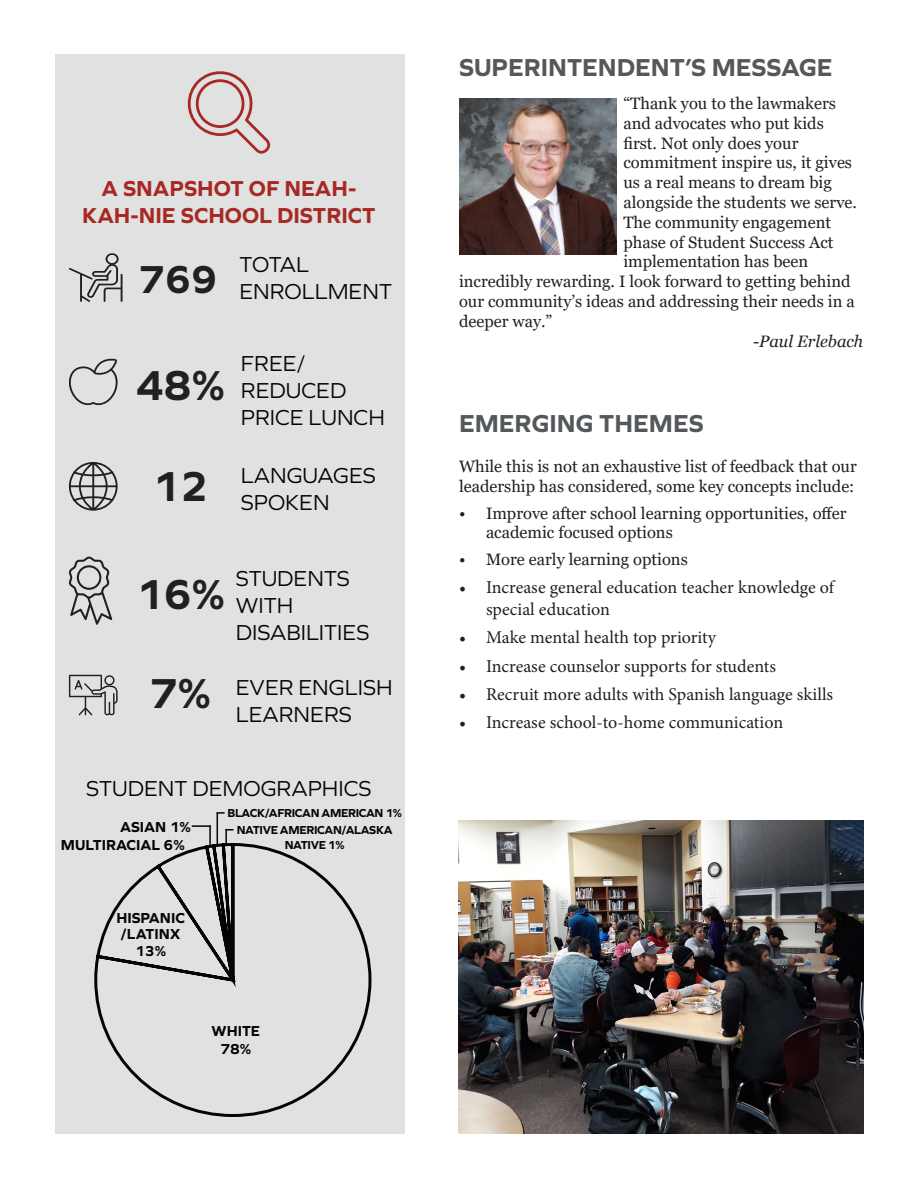
<style>
.page{position:relative;width:918px;height:1188px;background:#fff}
.page>*{position:absolute;margin:0;border:0;box-sizing:border-box;transform-origin:0 0}
.t1{font:700 43.5px "Graphie";color:#231f20}
.t2{font:700 40.5px "Graphie";color:#231f20}
.t3{font:700 25.5px "Graphie";color:#54585a}
.t4{font:22.5px/27px "Graphie";color:#040503}
.t5{font:700 22.5px/27px "Graphie";color:#a82823;text-align:center}
.t6{font:18px/21.6px "Minion Pro";color:#231f20}
.t7{font:16.5px/19.8px "Georgia";color:#231f20}
.t8{font:italic 16.5px "Georgia";color:#231f20}
.t9{font:700 15px/16.5px "Graphie";color:#040503}
.t10{font:700 12px/14.4px "Graphie";letter-spacing:-.03em;color:#040503;text-align:center}
</style>
<div class="page">
<div style="left:56px;top:54px;width:349px;height:1080px;background:#e0e1e1"></div>
<svg style="left:187px;top:71px;width:83px;height:83px"></svg>
<svg style="left:69px;top:462px;width:49px;height:49px"></svg>
<svg style="left:68px;top:358px;width:50px;height:48px"></svg>
<svg style="left:69px;top:253px;width:54px;height:49px"></svg>
<svg style="left:69px;top:556px;width:43px;height:69px"></svg>
<svg style="left:69px;top:675px;width:49px;height:40px"></svg>
<img style="left:459px;top:99px;width:158px;height:156px">
<hr style="left:217px;top:813px;width:1px;height:33px;background:#040503">
<svg style="left:217px;top:812px;width:8px;height:2px"></svg>
<svg style="left:192px;top:825px;width:17px;height:2px"></svg>
<hr style="left:209px;top:825px;width:2px;height:22px;background:#040503">
<svg style="left:94px;top:842px;width:278px;height:275px"></svg>
<svg style="left:225px;top:829px;width:9px;height:17px"></svg>
<img style="left:458px;top:820px;width:405px;height:314px">
<p class="t5" style="left:82px;top:175px;width:295px">A SNAPSHOT OF NEAH-<br>KAH-NIE SCHOOL DISTRICT</p>
<p class="t2" style="left:138px;top:255px;width:80px">769</p>
<p class="t4" style="left:239px;top:250px;width:154px">TOTAL<br>ENROLLMENT</p>
<p class="t1" style="left:135px;top:360px;width:91px">48%</p>
<p class="t1" style="left:152px;top:461px;width:58px">12</p>
<p class="t4" style="left:241px;top:350px;width:146px">FREE/<br>REDUCED<br>PRICE LUNCH</p>
<p class="t4" style="left:241px;top:462px;width:136px">LANGUAGES<br>SPOKEN</p>
<p class="t1" style="left:135px;top:569px;width:91px">16%</p>
<p class="t1" style="left:149px;top:668px;width:63px">7%</p>
<p class="t4" style="left:236px;top:564px;width:135px">STUDENTS<br>WITH<br>DISABILITIES</p>
<p class="t4" style="left:236px;top:673px;width:158px">EVER ENGLISH<br>LEARNERS</p>
<p class="t4" style="left:86px;top:775px;width:287px">STUDENT DEMOGRAPHICS</p>
<p class="t9" style="left:120px;top:818px;width:72px">ASIAN 1%</p>
<p class="t9" style="left:61px;top:836px;width:125px">MULTIRACIAL 6%</p>
<p class="t9" style="left:116px;top:909px;width:70px">HISPANIC /LATINX</p>
<p class="t9" style="left:135px;top:942px;width:32px">13%</p>
<p class="t10" style="left:228px;top:805px;width:176px">BLACK/AFRICAN AMERICAN 1%</p>
<p class="t10" style="left:237px;top:823px;width:157px">NATIVE AMERICAN/ALASKA<br>NATIVE 1%</p>
<p class="t9" style="left:212px;top:1023px;width:50px">WHITE</p>
<p class="t9" style="left:220px;top:1041px;width:32px">78%</p>
<p class="t3" style="left:459px;top:52px;width:375px">SUPERINTENDENT’S MESSAGE</p>
<p class="t7" style="left:623px;top:94px;width:214px">“Thank you to the lawmakers</p>
<p class="t7" style="left:623px;top:114px;width:202px">and advocates who put kids</p>
<p class="t7" style="left:623px;top:133px;width:177px">first. Not only does your</p>
<p class="t7" style="left:623px;top:153px;width:230px">commitment inspire us, it gives</p>
<p class="t7" style="left:623px;top:173px;width:210px">us a real means to dream big</p>
<p class="t7" style="left:623px;top:193px;width:235px">alongside the students we serve.</p>
<p class="t7" style="left:623px;top:213px;width:209px">The community engagement</p>
<p class="t7" style="left:623px;top:232px;width:212px">phase of Student Success Act</p>
<p class="t7" style="left:623px;top:252px;width:186px">implementation has been</p>
<p class="t7" style="left:459px;top:272px;width:393px">incredibly rewarding. I look forward to getting behind</p>
<p class="t7" style="left:459px;top:292px;width:397px">our community’s ideas and addressing their needs in a</p>
<p class="t7" style="left:459px;top:312px;width:95px">deeper way.”</p>
<p class="t8" style="left:753px;top:331px;width:112px">-Paul Erlebach</p>
<p class="t3" style="left:459px;top:409px;width:246px">EMERGING THEMES</p>
<p class="t7" style="left:459px;top:457px;width:399px">While this is not an exhaustive list of feedback that our leadership has considered, some key concepts include:</p>
<p class="t7" style="left:486px;top:503px;width:362px;text-indent:-27px">• Improve after school learning opportunities, offer academic focused options</p>
<p class="t7" style="left:459px;top:550px;width:230px">• More early learning options</p>
<p class="t6" style="left:486px;top:577px;width:350px;text-indent:-27px">• Increase general education teacher knowledge of special education</p>
<p class="t6" style="left:459px;top:627px;width:259px">• Make mental health top priority</p>
<p class="t6" style="left:459px;top:655px;width:318px">• Increase counselor supports for students</p>
<p class="t6" style="left:459px;top:683px;width:376px">• Recruit more adults with Spanish language skills</p>
<p class="t6" style="left:459px;top:712px;width:326px">• Increase school-to-home communication</p>
</div>
